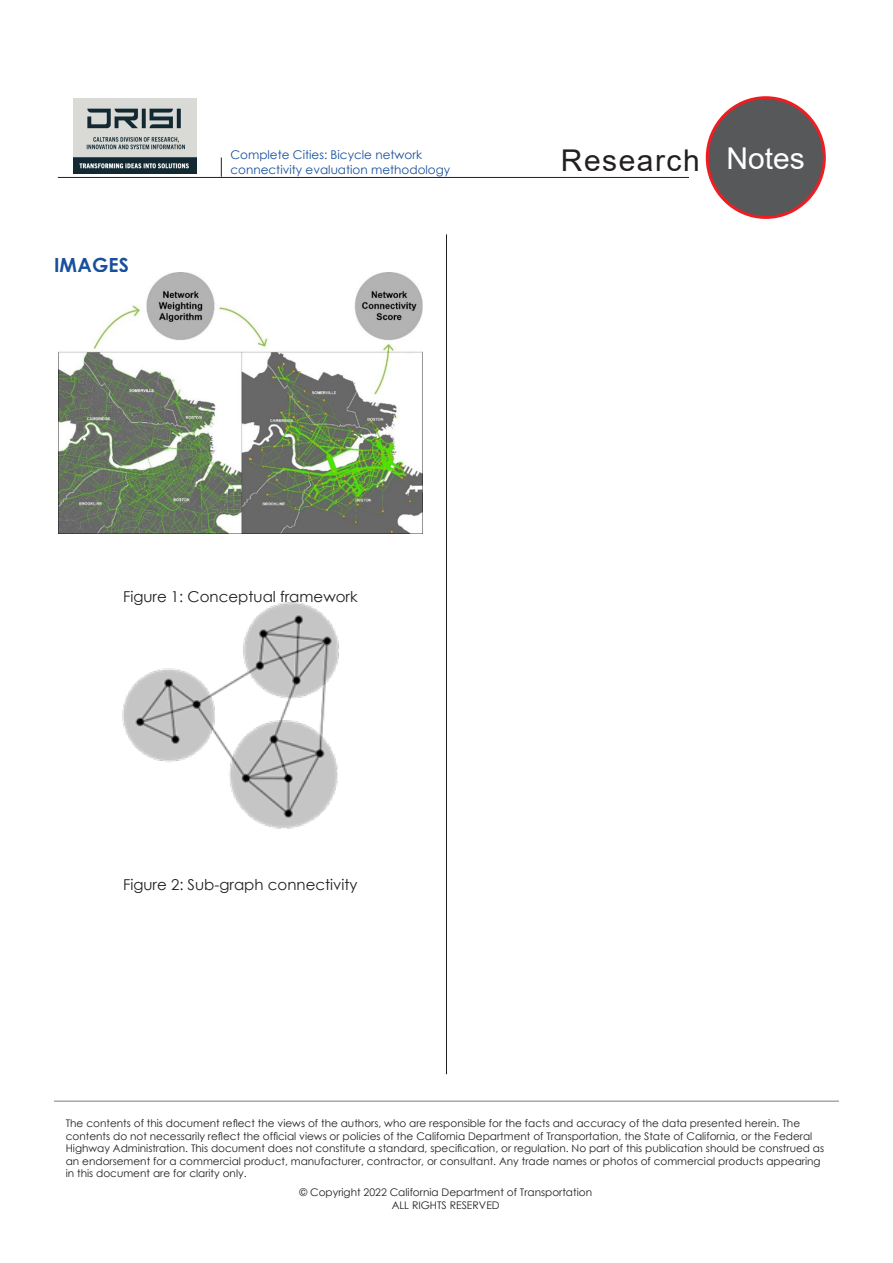
<style>
.page{position:relative;width:893px;height:1263px;background:#fff}
.page>*{position:absolute;margin:0;border:0;box-sizing:border-box;transform-origin:0 0}
.t1{font:30px "Arial";letter-spacing:.05em;color:#231f20}
.Heading_level_1_for{font:700 19.5px "Century Gothic";letter-spacing:.01em;color:#18509d}
.Body_Copy{font:15px "Century Gothic";color:#231f20}
.t2{font:12px/14.4px "Century Gothic";color:#18509d}
.t3{font:10.5px/12.6px "Century Gothic";color:#231f20}
.s1{color:#fff}
</style>
<div class="page">
<hr style="left:58px;top:177px;width:631px;height:1px;background:#231f20">
<svg style="left:221px;top:158px;width:1px;height:19px"></svg>
<hr style="left:446px;top:234px;width:1px;height:840px;background:#231f20">
<hr style="left:54px;top:1100px;width:785px;height:2px;background:#a8a9ad">
<div style="left:707px;top:98px;width:117px;height:119px;background:#57585a;border-radius:50%"></div>
<div style="left:706px;top:96px;width:120px;height:123px;border:3px solid #ee1d23;border-radius:50%"></div>
<img style="left:74px;top:99px;width:122px;height:75px">
<img style="left:122px;top:602px;width:217px;height:227px">
<img style="left:58px;top:273px;width:365px;height:261px">
<p class="Heading_level_1_for" style="left:54px;top:251px;width:77px">IMAGES</p>
<p class="t2" style="left:230px;top:147px;width:221px">Complete Cities: Bicycle network connectivity evaluation methodology</p>
<h1 class="t1" style="left:561px;top:140px;width:246px">Research <span class="s1">Notes</span></h1>
<p class="Body_Copy" style="left:123px;top:586px;width:236px">Figure 1: Conceptual framework</p>
<p class="Body_Copy" style="left:123px;top:874px;width:236px">Figure 2: Sub-graph connectivity</p>
<p class="t3" style="left:66px;top:1117px;width:760px">The contents of this document reflect the views of the authors, who are responsible for the facts and accuracy of the data presented herein. The contents do not necessarily reflect the official views or policies of the California Department of Transportation, the State of California, or the Federal Highway Administration. This document does not constitute a standard, specification, or regulation. No part of this publication should be construed as an endorsement for a commercial product, manufacturer, contractor, or consultant. Any trade names or photos of commercial products appearing in this document are for clarity only.</p>
<p class="t3" style="left:299px;top:1186px;width:294px">© Copyright 2022 California Department of Transportation</p>
<p class="t3" style="left:392px;top:1199px;width:110px">ALL RIGHTS RESERVED</p>
</div>
